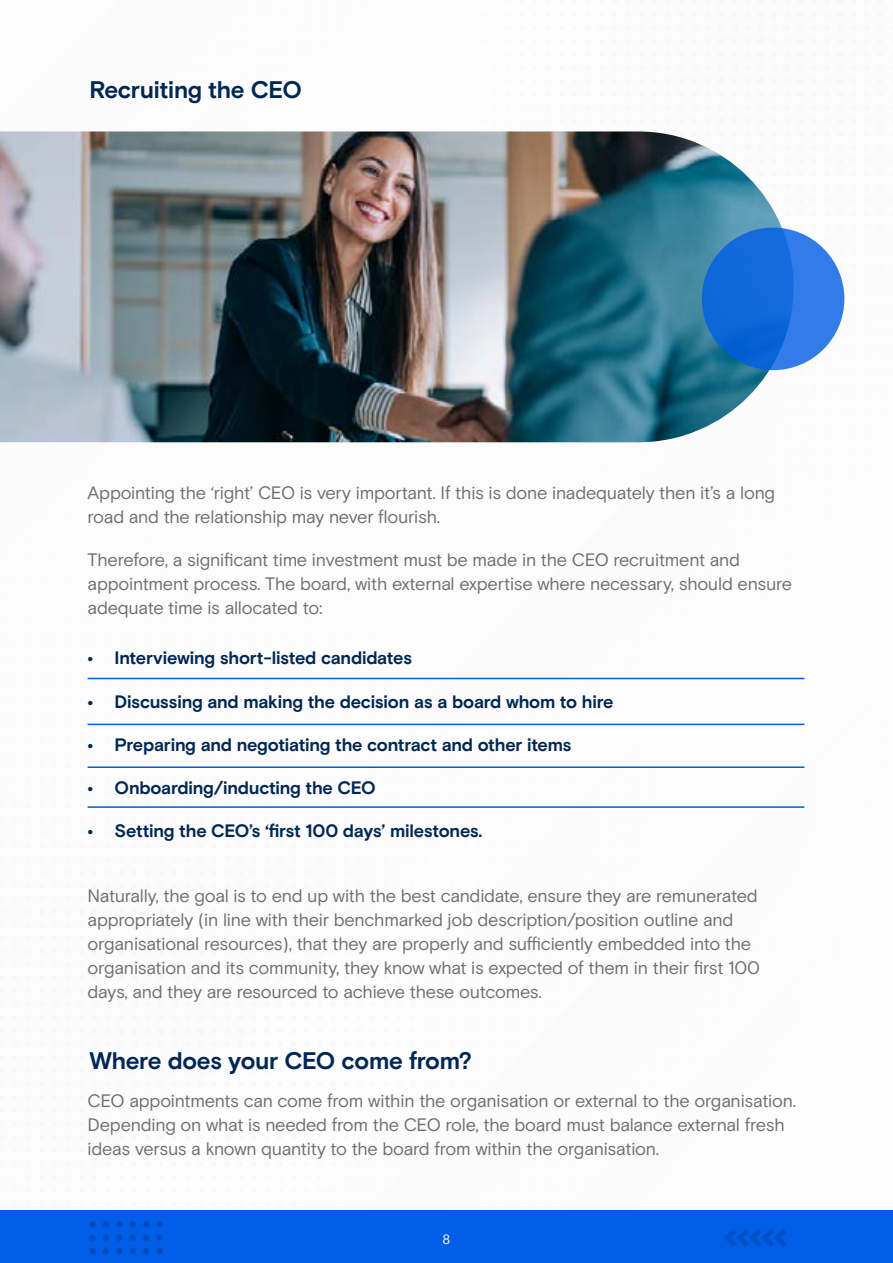
<style>
.page{position:relative;width:893px;height:1263px;background:#fff}
.page>*{position:absolute;margin:0;border:0;box-sizing:border-box;transform-origin:0 0}
.t1{font:700 24px "Basis Grotesque Pro";letter-spacing:-.015em;color:#002753}
.t2{font:18px/24px "Basis Grotesque Pro";letter-spacing:-.015em;color:#6d6e71}
.t3{font:700 18px "Basis Grotesque Pro";letter-spacing:-.015em;color:#002753}
.t4{font:13.5px "Basis Grotesque Pro";color:#fff}
</style>
<div class="page">
<div style="left:0;top:1210px;width:893px;height:53px;background:#005de5"></div>
<svg style="left:157px;top:1248px;width:6px;height:6px"></svg>
<svg style="left:143px;top:1248px;width:6px;height:6px"></svg>
<svg style="left:130px;top:1248px;width:6px;height:6px"></svg>
<svg style="left:116px;top:1248px;width:6px;height:6px"></svg>
<svg style="left:103px;top:1248px;width:6px;height:6px"></svg>
<div style="left:89px;top:1248px;width:7px;height:6px;background:#004cbe;border-radius:50%"></div>
<svg style="left:157px;top:1235px;width:6px;height:6px"></svg>
<svg style="left:143px;top:1235px;width:6px;height:6px"></svg>
<svg style="left:130px;top:1235px;width:6px;height:6px"></svg>
<svg style="left:116px;top:1235px;width:6px;height:6px"></svg>
<svg style="left:103px;top:1235px;width:6px;height:6px"></svg>
<div style="left:89px;top:1235px;width:7px;height:6px;background:#004cbe;border-radius:50%"></div>
<svg style="left:157px;top:1221px;width:6px;height:6px"></svg>
<svg style="left:143px;top:1221px;width:6px;height:6px"></svg>
<svg style="left:130px;top:1221px;width:6px;height:6px"></svg>
<svg style="left:116px;top:1221px;width:6px;height:6px"></svg>
<svg style="left:103px;top:1221px;width:6px;height:6px"></svg>
<div style="left:89px;top:1221px;width:7px;height:6px;background:#004cbe;border-radius:50%"></div>
<svg style="left:724px;top:1229px;width:62px;height:18px"></svg>
<img style="left:0;top:131px;width:794px;height:311px">
<hr style="left:88px;top:678px;width:716px;height:1px;background:#005de5">
<hr style="left:88px;top:724px;width:716px;height:1px;background:#005de5">
<hr style="left:88px;top:766px;width:716px;height:2px;background:#005de5">
<hr style="left:88px;top:806px;width:716px;height:2px;background:#005de5">
<svg style="left:702px;top:228px;width:142px;height:142px;fill:#146bdd"></svg>
<h1 class="t1" style="left:89px;top:76px;width:214px">Recruiting the CEO</h1>
<p class="t2" style="left:88px;top:481px;width:689px">Appointing the ‘right’ CEO is very important. If this is done inadequately then it’s a long road and the relationship may never flourish.</p>
<p class="t2" style="left:88px;top:548px;width:706px">Therefore, a significant time investment must be made in the CEO recruitment and appointment process. The board, with external expertise where necessary, should ensure adequate time is allocated to:</p>
<p class="t3" style="left:88px;top:647px;width:326px">• Interviewing short-listed candidates</p>
<p class="t3" style="left:88px;top:691px;width:527px">• Discussing and making the decision as a board whom to hire</p>
<p class="t3" style="left:88px;top:734px;width:485px">• Preparing and negotiating the contract and other items</p>
<p class="t3" style="left:88px;top:777px;width:290px">• Onboarding/inducting the CEO</p>
<p class="t3" style="left:88px;top:820px;width:396px">• Setting the CEO’s ‘first 100 days’ milestones.</p>
<p class="t2" style="left:88px;top:884px;width:674px">Naturally, the goal is to end up with the best candidate, ensure they are remunerated appropriately (in line with their benchmarked job description/position outline and organisational resources), that they are properly and sufficiently embedded into the organisation and its community, they know what is expected of them in their first 100 days, and they are resourced to achieve these outcomes.</p>
<h1 class="t1" style="left:89px;top:1047px;width:384px">Where does your CEO come from?</h1>
<p class="t2" style="left:88px;top:1089px;width:710px">CEO appointments can come from within the organisation or external to the organisation.<br>Depending on what is needed from the CEO role, the board must balance external fresh ideas versus a known quantity to the board from within the organisation.</p>
<p class="t4" style="left:443px;top:1232px;width:9px">8</p>
</div>
